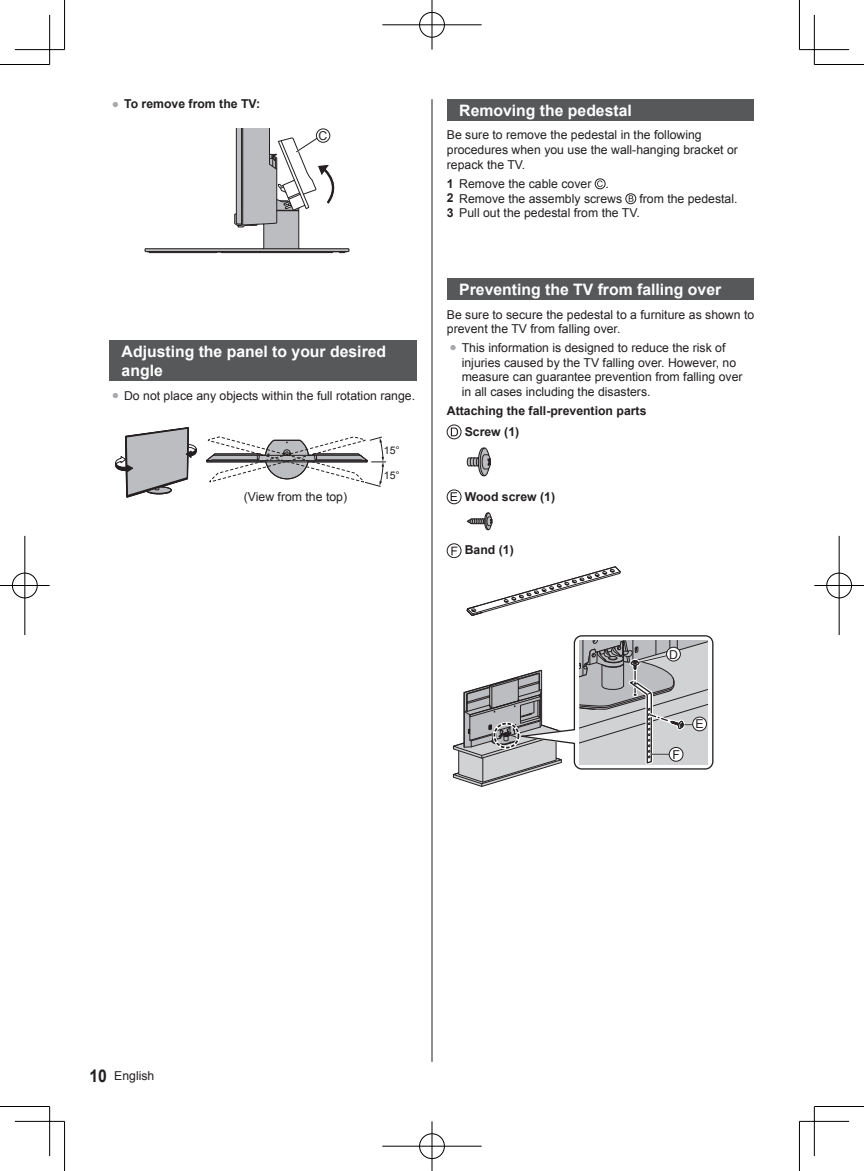
<style>
.page{position:relative;width:864px;height:1171px;background:#fff}
.page>*{position:absolute;margin:0;border:0;box-sizing:border-box;transform-origin:0 0}
.t1{font:700 15.75px/18.9px "Arial";color:#fff}
.t2{font:12.25px/14.7px "Arial";color:#231f20}
.t3{font:700 12.25px/20.8px "Arial";color:#231f20}
.t4{font:10.5px "Arial";color:#231f20}
.s1{font-weight:400;color:#a8a9ad}
.s2{color:#a8a9ad}
.s3{font-weight:700}
.s4{font-weight:700;font-size:17.5px}
</style>
<div class="page">
<hr style="left:431px;top:99px;width:1px;height:963px;background:#231f20">
<div style="left:446px;top:99px;width:307px;height:22px;background:#57585a"></div>
<div style="left:594px;top:179px;width:11px;height:10px;border:1px solid #231f20;border-radius:50%"></div>
<svg style="left:597px;top:181px;width:5px;height:6px"></svg>
<div style="left:625px;top:194px;width:10px;height:10px;border:1px solid #231f20;border-radius:50%"></div>
<svg style="left:628px;top:195px;width:5px;height:7px"></svg>
<div style="left:446px;top:278px;width:307px;height:22px;background:#57585a"></div>
<svg style="left:447px;top:425px;width:14px;height:14px"></svg>
<div style="left:446px;top:425px;width:15px;height:14px;border:1px solid #231f20;border-radius:50%"></div>
<svg style="left:450px;top:427px;width:8px;height:9px"></svg>
<svg style="left:466px;top:447px;width:24px;height:29px"></svg>
<svg style="left:447px;top:490px;width:14px;height:14px"></svg>
<div style="left:446px;top:490px;width:15px;height:14px;border:1px solid #231f20;border-radius:50%"></div>
<svg style="left:450px;top:492px;width:7px;height:9px"></svg>
<svg style="left:466px;top:512px;width:26px;height:18px"></svg>
<svg style="left:447px;top:544px;width:14px;height:14px"></svg>
<div style="left:446px;top:543px;width:15px;height:15px;border:1px solid #231f20;border-radius:50%"></div>
<svg style="left:451px;top:547px;width:6px;height:8px"></svg>
<svg style="left:466px;top:566px;width:154px;height:50px"></svg>
<svg style="left:452px;top:635px;width:261px;height:152px"></svg>
<div style="left:692px;top:717px;width:14px;height:14px;background:#fff;border-radius:50%"></div>
<div style="left:692px;top:716px;width:14px;height:15px;border:1px solid #231f20;border-radius:50%"></div>
<svg style="left:144px;top:128px;width:206px;height:125px"></svg>
<div style="left:316px;top:129px;width:14px;height:13px;background:#fff;border-radius:50%"></div>
<div style="left:316px;top:128px;width:14px;height:15px;border:1px solid #231f20;border-radius:50%"></div>
<div style="left:109px;top:341px;width:308px;height:40px;background:#57585a"></div>
<svg style="left:115px;top:427px;width:82px;height:70px"></svg>
<svg style="left:206px;top:436px;width:180px;height:51px"></svg>
<hr style="left:0;top:64px;width:50px;height:1px;background:#000">
<hr style="left:814px;top:64px;width:49px;height:1px;background:#000">
<hr style="left:0;top:1106px;width:50px;height:1px;background:#000">
<hr style="left:814px;top:1106px;width:49px;height:1px;background:#000">
<hr style="left:64px;top:0;width:1px;height:50px;background:#000">
<hr style="left:64px;top:1121px;width:1px;height:50px;background:#000">
<hr style="left:798px;top:0;width:1px;height:50px;background:#000">
<hr style="left:798px;top:1121px;width:1px;height:50px;background:#000">
<hr style="left:15px;top:49px;width:49px;height:1px;background:#000">
<hr style="left:799px;top:49px;width:49px;height:1px;background:#000">
<hr style="left:15px;top:1121px;width:49px;height:1px;background:#000">
<hr style="left:799px;top:1121px;width:49px;height:1px;background:#000">
<hr style="left:49px;top:15px;width:1px;height:49px;background:#000">
<hr style="left:49px;top:1106px;width:1px;height:50px;background:#000">
<hr style="left:813px;top:15px;width:1px;height:49px;background:#000">
<hr style="left:813px;top:1106px;width:1px;height:50px;background:#000">
<div style="left:418px;top:11px;width:27px;height:27px;border:2px solid #fff;border-radius:50%"></div>
<hr style="left:382px;top:24px;width:99px;height:2px;background:#fff">
<hr style="left:430px;top:0;width:3px;height:50px;background:#fff">
<div style="left:419px;top:12px;width:25px;height:25px;border:1px solid #000;border-radius:50%"></div>
<hr style="left:382px;top:25px;width:99px;height:1px;background:#000">
<hr style="left:431px;top:0;width:1px;height:50px;background:#000">
<div style="left:418px;top:1132px;width:27px;height:28px;border:2px solid #fff;border-radius:50%"></div>
<hr style="left:382px;top:1145px;width:99px;height:2px;background:#fff">
<hr style="left:430px;top:1121px;width:3px;height:50px;background:#fff">
<div style="left:419px;top:1133px;width:25px;height:26px;border:1px solid #000;border-radius:50%"></div>
<hr style="left:382px;top:1146px;width:99px;height:1px;background:#000">
<hr style="left:431px;top:1121px;width:1px;height:50px;background:#000">
<div style="left:11px;top:572px;width:27px;height:27px;border:2px solid #fff;border-radius:50%"></div>
<hr style="left:0;top:584px;width:50px;height:3px;background:#fff">
<hr style="left:24px;top:536px;width:2px;height:99px;background:#fff">
<div style="left:12px;top:573px;width:25px;height:25px;border:1px solid #000;border-radius:50%"></div>
<hr style="left:0;top:585px;width:50px;height:1px;background:#000">
<hr style="left:25px;top:536px;width:1px;height:99px;background:#000">
<div style="left:825px;top:572px;width:27px;height:27px;border:2px solid #fff;border-radius:50%"></div>
<hr style="left:814px;top:584px;width:49px;height:3px;background:#fff">
<hr style="left:837px;top:536px;width:3px;height:99px;background:#fff">
<div style="left:826px;top:573px;width:25px;height:25px;border:1px solid #000;border-radius:50%"></div>
<hr style="left:814px;top:585px;width:49px;height:1px;background:#000">
<hr style="left:838px;top:536px;width:1px;height:99px;background:#000">
<p class="t3" style="left:112px;top:94px;width:150px"><span class="s1">●</span> To remove from the TV:</p>
<p class="t2" style="left:318px;top:128px;width:10px">C</p>
<p class="t1" style="left:122px;top:342px;width:266px">Adjusting the panel to your desired angle</p>
<p class="t2" style="left:112px;top:388px;width:305px"><span class="s2">●</span> Do not place any objects within the full rotation range.</p>
<p class="t2" style="left:244px;top:489px;width:105px">(View from the top)</p>
<p class="t4" style="left:383px;top:443px;width:17px">15°</p>
<p class="t4" style="left:383px;top:468px;width:17px">15°</p>
<p class="t1" style="left:459px;top:101px;width:174px">Removing the pedestal</p>
<p class="t2" style="left:446px;top:128px;width:292px">Be sure to remove the pedestal in the following procedures when you use the wall-hanging bracket or repack the TV.</p>
<p class="t2" style="left:446px;top:176px;width:177px"><span class="s3">1</span> Remove the cable cover .<br><span class="s3">2</span> Remove the assembly screws</p>
<p class="t2" style="left:446px;top:191px;width:292px;text-indent:192px">from the pedestal.<br><span class="s3">3</span> Pull out the pedestal from the TV.</p>
<p class="t1" style="left:459px;top:280px;width:263px">Preventing the TV from falling over</p>
<p class="t2" style="left:446px;top:307px;width:309px">Be sure to secure the pedestal to a furniture as shown to prevent the TV from falling over.</p>
<p class="t2" style="left:461px;top:340px;width:282px;text-indent:-12px"><span class="s2">●</span> This information is designed to reduce the risk of injuries caused by the TV falling over. However, no measure can guarantee prevention from falling over in all cases including the disasters.</p>
<p class="t3" style="left:464px;top:400px;width:183px;text-indent:-18px">Attaching the fall-prevention parts<br>Screw (1)</p>
<p class="t3" style="left:464px;top:486px;width:92px">Wood screw (1)</p>
<p class="t3" style="left:464px;top:540px;width:50px">Band (1)</p>
<p class="t2" style="left:668px;top:647px;width:10px">D</p>
<p class="t2" style="left:672px;top:747px;width:9px">F</p>
<p class="t2" style="left:695px;top:717px;width:10px">E</p>
<p class="t2" style="left:89px;top:1068px;width:66px"><span class="s4">10</span> English</p>
</div>
